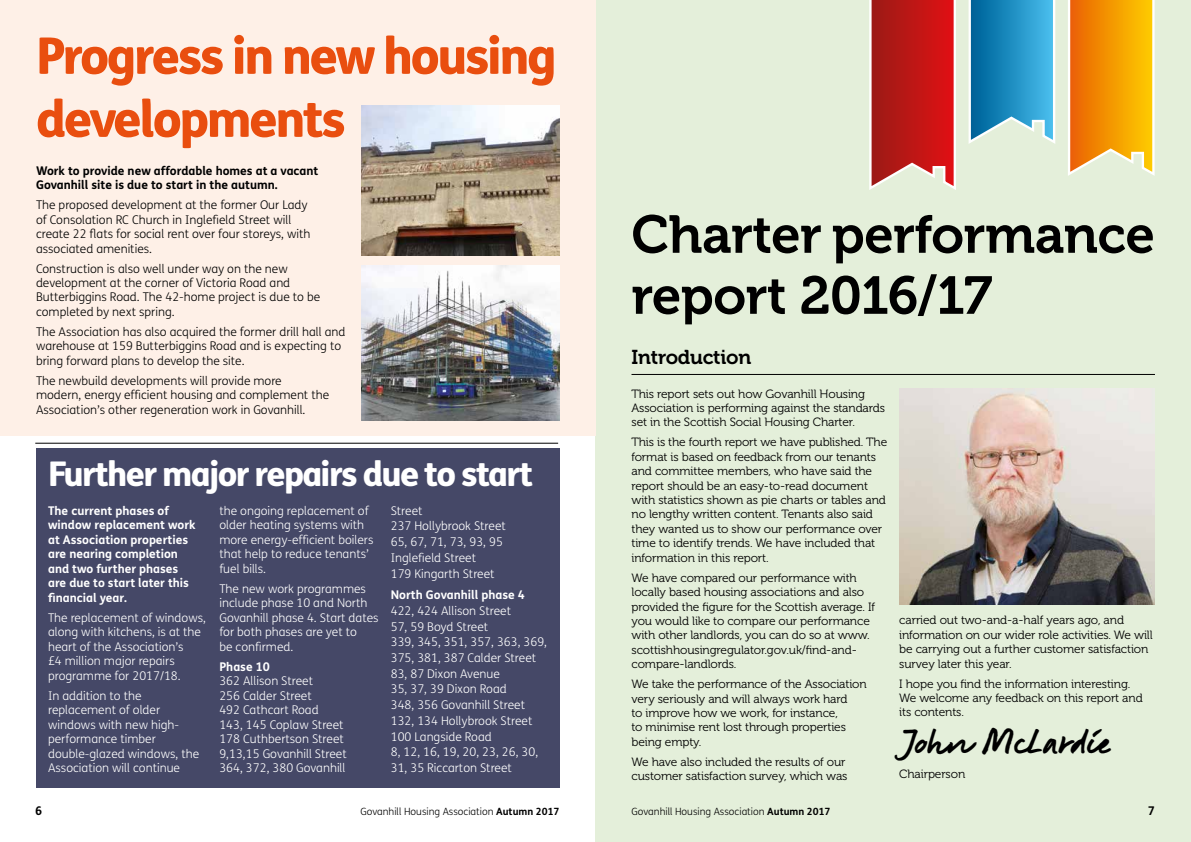
<style>
.page{position:relative;width:1191px;height:842px;background:#fff}
.page>*{position:absolute;margin:0;border:0;box-sizing:border-box;transform-origin:0 0}
.t1{font:53px/61px "Museo 700";letter-spacing:-.01em;color:#000}
.t2{font:800 50.5px/63px "FS Me";letter-spacing:-.05em;color:#e94e0f}
.t3{font:36px "Signature";letter-spacing:-.01em;color:#000}
.t4{font:800 34px "FS Me";letter-spacing:-.05em;color:#fff}
.t5{font:20px "Museo 700";letter-spacing:-.01em;color:#000}
.t6{font:12px/14.4px "Museo 300";letter-spacing:-.01em;color:#000}
.t7{font:300 12px/14.5px "FS Me";color:#fff}
.t8{font:300 12px/14.4px "FS Me";color:#000}
.t9{font:700 12px/14.5px "FS Me";color:#fff}
.t10{font:700 12px/14.4px "FS Me";color:#000}
.t11{font:300 10px "FS Me";color:#000}
.s1{font-weight:700}
</style>
<div class="page">
<div style="left:596px;top:0;width:595px;height:842px;background:#e4efda"></div>
<div style="left:36px;top:448px;width:523px;height:339px;background:#454867"></div>
<div style="left:0;top:0;width:595px;height:436px;background:#fef0e7"></div>
<svg style="left:869px;top:0;width:87px;height:190px"></svg>
<svg style="left:968px;top:0;width:88px;height:144px"></svg>
<svg style="left:1068px;top:0;width:87px;height:176px"></svg>
<img style="left:362px;top:106px;width:197px;height:149px">
<img style="left:362px;top:266px;width:197px;height:155px">
<img style="left:899px;top:389px;width:256px;height:215px">
<hr style="left:631px;top:374px;width:524px;height:1px;background:#000">
<hr style="left:35px;top:443px;width:523px;height:1px;background:#000">
<h2 class="t2" style="left:36px;top:24px;width:522px">Progress in new housing developments</h2>
<p class="t10" style="left:36px;top:163px;width:284px">Work to provide new affordable homes at a vacant<br>Govanhill site is due to start in the autumn.</p>
<p class="t8" style="left:36px;top:198px;width:276px">The proposed development at the former Our Lady of Consolation RC Church in Inglefield Street will create 22 flats for social rent over four storeys, with associated amenities.</p>
<p class="t8" style="left:36px;top:262px;width:286px">Construction is also well under way on the new development at the corner of Victoria Road and Butterbiggins Road. The 42-home project is due to be completed by next spring.</p>
<p class="t8" style="left:36px;top:325px;width:311px">The Association has also acquired the former drill hall and warehouse at 159 Butterbiggins Road and is expecting to bring forward plans to develop the site.</p>
<p class="t8" style="left:36px;top:374px;width:295px">The newbuild developments will provide more modern, energy efficient housing and complement the<br>Association’s other regeneration work in Govanhill.</p>
<h3 class="t4" style="left:48px;top:453px;width:486px">Further major repairs due to start</h3>
<p class="t9" style="left:48px;top:503px;width:149px">The current phases of window replacement work at Association properties are nearing completion and two further phases are due to start later this financial year.</p>
<p class="t7" style="left:48px;top:611px;width:159px">The replacement of windows, along with kitchens, is at the heart of the Association’s<br>£4 million major repairs programme for 2017/18.</p>
<p class="t7" style="left:48px;top:689px;width:153px">In addition to the replacement of older windows with new high&shy;performance timber double-glazed windows, the<br>Association will continue</p>
<p class="t7" style="left:219px;top:504px;width:155px">the ongoing replacement of older heating systems with more energy-efficient boilers that help to reduce tenants’ fuel bills.</p>
<p class="t7" style="left:219px;top:582px;width:161px">The new work programmes include phase 10 and North<br>Govanhill phase 4. Start dates for both phases are yet to<br>be confirmed.</p>
<p class="t9" style="left:219px;top:659px;width:52px">Phase 10</p>
<p class="t7" style="left:219px;top:674px;width:129px">362 Allison Street<br>256 Calder Street<br>492 Cathcart Road<br>143, 145 Coplaw Street<br>178 Cuthbertson Street<br>9,13,15 Govanhill Street<br>364, 372, 380 Govanhill</p>
<p class="t7" style="left:391px;top:503px;width:117px;line-height:15.7px">Street<br>237 Hollybrook Street<br>65, 67, 71, 73, 93, 95<br>Inglefield Street<br>179 Kingarth Street</p>
<p class="t9" style="left:391px;top:587px;width:136px">North Govanhill phase 4</p>
<p class="t7" style="left:391px;top:603px;width:158px;line-height:15.7px">422, 424 Allison Street<br>57, 59 Boyd Street<br>339, 345, 351, 357, 363, 369,<br>375, 381, 387 Calder Street<br>83, 87 Dixon Avenue<br>35, 37, 39 Dixon Road<br>348, 356 Govanhill Street<br>132, 134 Hollybrook Street<br>100 Langside Road<br>8, 12, 16, 19, 20, 23, 26, 30,<br>31, 35 Riccarton Street</p>
<h1 class="t1" style="left:631px;top:205px;width:525px">Charter performance report 2016/17</h1>
<h3 class="t5" style="left:631px;top:346px;width:121px">Introduction</h3>
<p class="t6" style="left:631px;top:386px;width:255px">This report sets out how Govanhill Housing<br>Association is performing against the standards set in the Scottish Social Housing Charter.</p>
<p class="t6" style="left:631px;top:435px;width:257px">This is the fourth report we have published. The format is based on feedback from our tenants and committee members, who have said the report should be an easy-to-read document with statistics shown as pie charts or tables and no lengthy written content. Tenants also said they wanted us to show our performance over time to identify trends. We have included that information in this report.</p>
<p class="t6" style="left:631px;top:571px;width:245px">We have compared our performance with locally based housing associations and also provided the figure for the Scottish average. If you would like to compare our performance with other landlords, you can do so at www. scottishhousingregulator.gov.uk/find-and&shy;compare-landlords.</p>
<p class="t6" style="left:631px;top:677px;width:237px">We take the performance of the Association very seriously and will always work hard<br>to improve how we work, for instance,<br>to minimise rent lost through properties being empty.</p>
<p class="t6" style="left:631px;top:755px;width:217px">We have also included the results of our customer satisfaction survey, which was</p>
<p class="t6" style="left:899px;top:613px;width:255px">carried out two-and-a-half years ago, and information on our wider role activities. We will be carrying out a further customer satisfaction survey later this year.</p>
<p class="t6" style="left:899px;top:676px;width:245px">I hope you find the information interesting.<br>We welcome any feedback on this report and its contents.</p>
<h3 class="t3" style="left:899px;top:719px;width:214px">John McLardie</h3>
<p class="t6" style="left:899px;top:767px;width:68px">Chairperson</p>
<p class="t10" style="left:35px;top:803px;width:9px">6</p>
<p class="t11" style="left:360px;top:805px;width:200px">Govanhill Housing Association <span class="s1">Autumn 2017</span></p>
<p class="t11" style="left:631px;top:805px;width:200px">Govanhill Housing Association <span class="s1">Autumn 2017</span></p>
<p class="t10" style="left:1147px;top:803px;width:9px">7</p>
</div>
